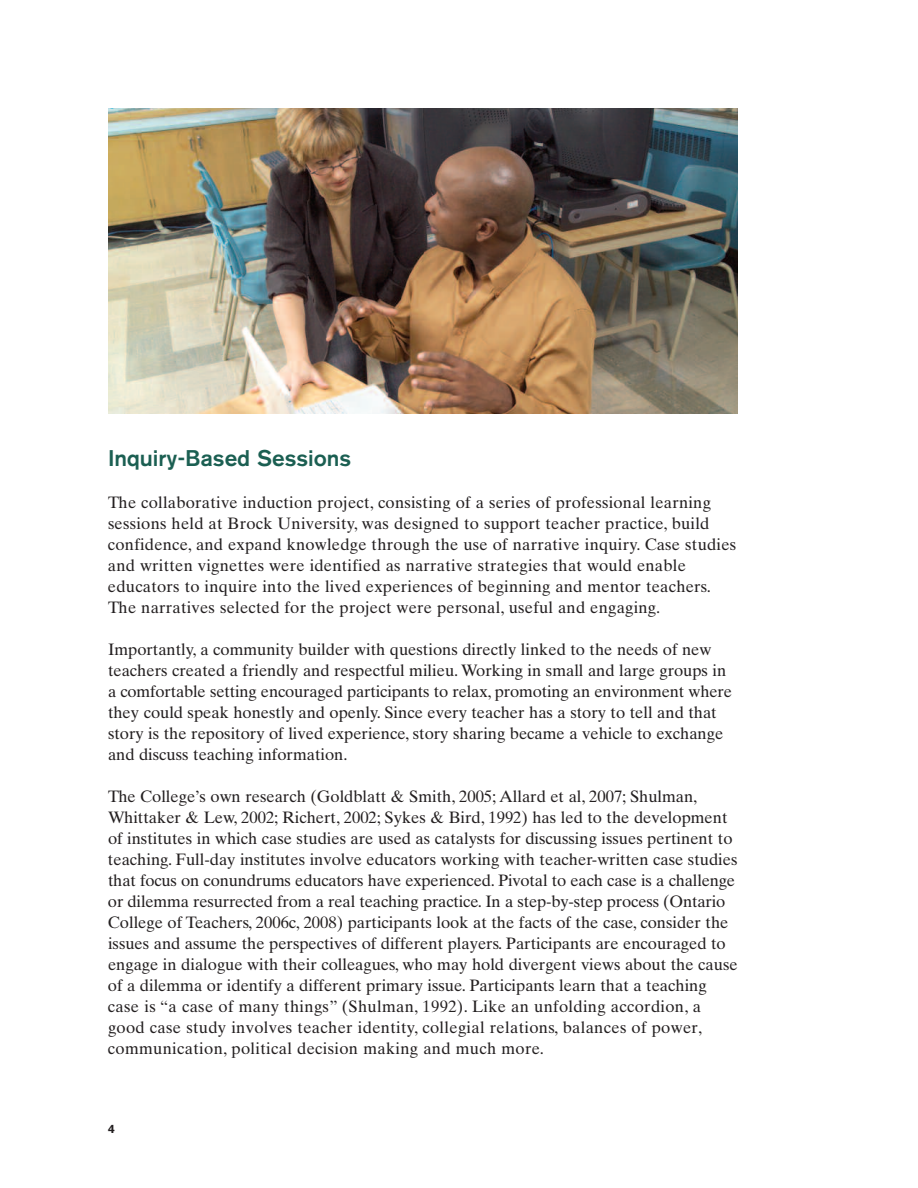
<style>
.page{position:relative;width:918px;height:1188px;background:#fff}
.page>*{position:absolute;margin:0;border:0;box-sizing:border-box;transform-origin:0 0}
.t1{font:500 22.5px "Akzidenz Grotesk BE";color:#1b5f52}
.t2{font:16.5px/21px "Times Ten";color:#231f20}
.t3{font:700 12px "Akzidenz Grotesk BE";color:#231f20}
</style>
<div class="page">
<img style="left:108px;top:108px;width:630px;height:306px">
<h1 class="t1" style="left:108px;top:450px;width:245px">Inquiry-Based Sessions</h1>
<p class="t2" style="left:108px;top:493px;width:630px">The collaborative induction project, consisting of a series of professional learning sessions held at Brock University, was designed to support teacher practice, build confidence, and expand knowledge through the use of narrative inquiry. Case studies and written vignettes were identified as narrative strategies that would enable educators to inquire into the lived experiences of beginning and mentor teachers.<br>The narratives selected for the project were personal, useful and engaging.</p>
<p class="t2" style="left:108px;top:640px;width:625px">Importantly, a community builder with questions directly linked to the needs of new teachers created a friendly and respectful milieu. Working in small and large groups in a comfortable setting encouraged participants to relax, promoting an environment where they could speak honestly and openly. Since every teacher has a story to tell and that story is the repository of lived experience, story sharing became a vehicle to exchange and discuss teaching information.</p>
<p class="t2" style="left:108px;top:787px;width:631px">The College’s own research (Goldblatt &amp; Smith, 2005; Allard et al, 2007; Shulman, Whittaker &amp; Lew, 2002; Richert, 2002; Sykes &amp; Bird, 1992) has led to the development of institutes in which case studies are used as catalysts for discussing issues pertinent to teaching. Full-day institutes involve educators working with teacher-written case studies that focus on conundrums educators have experienced. Pivotal to each case is a challenge or dilemma resurrected from a real teaching practice. In a step-by-step process (Ontario College of Teachers, 2006c, 2008) participants look at the facts of the case, consider the issues and assume the perspectives of different players. Participants are encouraged to engage in dialogue with their colleagues, who may hold divergent views about the cause of a dilemma or identify a different primary issue. Participants learn that a teaching case is “a case of many things” (Shulman, 1992). Like an unfolding accordion, a good case study involves teacher identity, collegial relations, balances of power, communication, political decision making and much more.</p>
<p class="t3" style="left:108px;top:1125px;width:8px">4</p>
</div>
